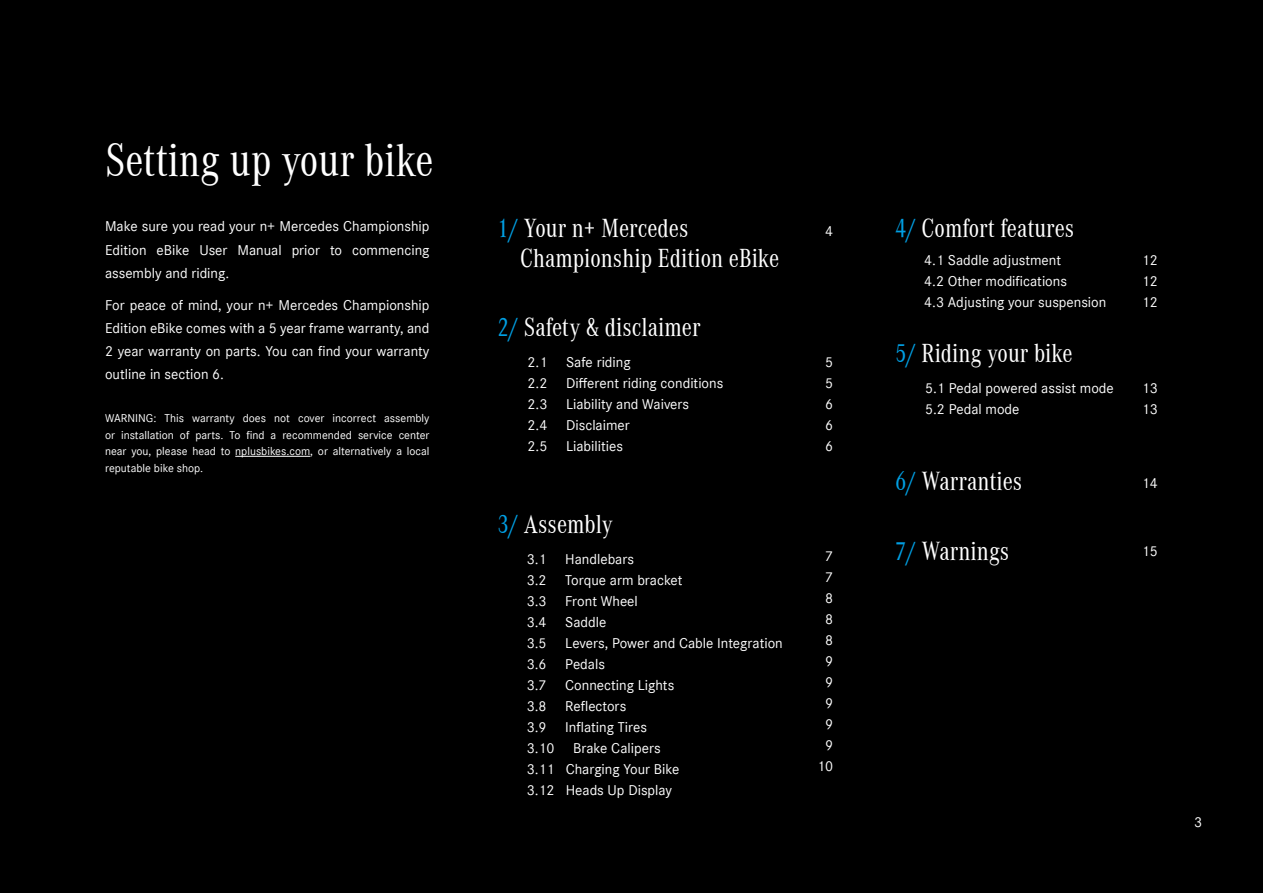
<style>
.page{position:relative;width:1263px;height:893px;background:#000}
.page>*{position:absolute;margin:0;border:0;box-sizing:border-box;transform-origin:0 0}
.t1{font:48px "Daimler CAC";color:#fff}
.t2{font:27px "Daimler CAC";color:#fff}
.Body_Copy_10pt_white{font:15px/23.2px "Daimler CS";color:#fff;text-align:justify}
.Body_Copy_8pt_white{font:12px/16.5px "Daimler CS";color:#fff;text-align:justify}
.s1{color:#009fe3}
</style>
<div class="page">
<hr style="left:235px;top:456px;width:75px;height:1px;background:#fff">
<p class="t1" style="left:105px;top:127px;width:330px">Setting up your bike</p>
<p class="Body_Copy_10pt_white" style="left:105px;top:214px;width:326px">Make sure you read your n+ Mercedes Championship Edition eBike User Manual prior to commencing assembly and riding.</p>
<p class="Body_Copy_10pt_white" style="left:105px;top:292px;width:326px">For peace of mind, your n+ Mercedes Championship Edition eBike comes with a 5 year frame warranty, and 2 year warranty on parts. You can find your warranty outline in section 6.</p>
<p class="Body_Copy_8pt_white" style="left:105px;top:409px;width:326px">WARNING: This warranty does not cover incorrect assembly or installation of parts. To find a recommended service center near you, please head to nplusbikes.com, or alternatively a local reputable bike shop.</p>
<p class="t2" style="left:497px;top:210px;width:192px"><span class="s1">1/</span> Your n+ Mercedes</p>
<p class="t2" style="left:520px;top:240px;width:260px">Championship Edition eBike</p>
<p class="t2" style="left:497px;top:309px;width:204px"><span class="s1">2/</span> Safety &amp; disclaimer</p>
<p class="Body_Copy_10pt_white" style="left:527px;top:350px;width:21px">2.1</p>
<p class="Body_Copy_10pt_white" style="left:566px;top:350px;width:66px">Safe riding</p>
<p class="Body_Copy_10pt_white" style="left:527px;top:371px;width:21px">2.2</p>
<p class="Body_Copy_10pt_white" style="left:566px;top:371px;width:159px">Different riding conditions</p>
<p class="Body_Copy_10pt_white" style="left:527px;top:392px;width:21px">2.3</p>
<p class="Body_Copy_10pt_white" style="left:566px;top:392px;width:125px">Liability and Waivers</p>
<p class="Body_Copy_10pt_white" style="left:527px;top:413px;width:21px">2.4</p>
<p class="Body_Copy_10pt_white" style="left:566px;top:413px;width:65px">Disclaimer</p>
<p class="Body_Copy_10pt_white" style="left:527px;top:434px;width:21px">2.5</p>
<p class="Body_Copy_10pt_white" style="left:566px;top:434px;width:59px">Liabilities</p>
<p class="t2" style="left:497px;top:506px;width:117px"><span class="s1">3/</span> Assembly</p>
<p class="Body_Copy_10pt_white" style="left:527px;top:546px;width:109px">3.1 Handlebars</p>
<p class="Body_Copy_10pt_white" style="left:527px;top:567px;width:157px">3.2 Torque arm bracket</p>
<p class="Body_Copy_10pt_white" style="left:527px;top:588px;width:113px">3.3 Front Wheel</p>
<p class="Body_Copy_10pt_white" style="left:527px;top:609px;width:81px">3.4 Saddle</p>
<p class="Body_Copy_10pt_white" style="left:527px;top:630px;width:258px">3.5 Levers, Power and Cable Integration</p>
<p class="Body_Copy_10pt_white" style="left:527px;top:651px;width:80px">3.6 Pedals</p>
<p class="Body_Copy_10pt_white" style="left:527px;top:672px;width:149px">3.7 Connecting Lights</p>
<p class="Body_Copy_10pt_white" style="left:527px;top:693px;width:101px">3.8 Reflectors</p>
<p class="Body_Copy_10pt_white" style="left:527px;top:714px;width:122px">3.9 Inflating Tires</p>
<p class="Body_Copy_10pt_white" style="left:527px;top:735px;width:29px">3.10</p>
<p class="Body_Copy_10pt_white" style="left:573px;top:735px;width:89px">Brake Calipers</p>
<p class="Body_Copy_10pt_white" style="left:527px;top:756px;width:154px">3.11 Charging Your Bike</p>
<p class="Body_Copy_10pt_white" style="left:527px;top:777px;width:147px">3.12 Heads Up Display</p>
<p class="Body_Copy_10pt_white" style="left:825px;top:218px;width:9px">4</p>
<p class="Body_Copy_10pt_white" style="left:825px;top:350px;width:9px">5</p>
<p class="Body_Copy_10pt_white" style="left:825px;top:371px;width:9px">5</p>
<p class="Body_Copy_10pt_white" style="left:825px;top:392px;width:9px">6</p>
<p class="Body_Copy_10pt_white" style="left:825px;top:413px;width:9px">6</p>
<p class="Body_Copy_10pt_white" style="left:825px;top:434px;width:9px">6</p>
<p class="Body_Copy_10pt_white" style="left:825px;top:543px;width:9px">7</p>
<p class="Body_Copy_10pt_white" style="left:825px;top:564px;width:9px">7</p>
<p class="Body_Copy_10pt_white" style="left:825px;top:585px;width:9px">8</p>
<p class="Body_Copy_10pt_white" style="left:825px;top:606px;width:9px">8</p>
<p class="Body_Copy_10pt_white" style="left:825px;top:627px;width:9px">8</p>
<p class="Body_Copy_10pt_white" style="left:825px;top:648px;width:9px">9</p>
<p class="Body_Copy_10pt_white" style="left:825px;top:669px;width:9px">9</p>
<p class="Body_Copy_10pt_white" style="left:825px;top:690px;width:9px">9</p>
<p class="Body_Copy_10pt_white" style="left:825px;top:711px;width:9px">9</p>
<p class="Body_Copy_10pt_white" style="left:825px;top:732px;width:9px">9</p>
<p class="Body_Copy_10pt_white" style="left:817px;top:753px;width:17px">10</p>
<p class="t2" style="left:895px;top:210px;width:181px"><span class="s1">4/</span> Comfort features</p>
<p class="Body_Copy_10pt_white" style="left:924px;top:247px;width:138px">4.1 Saddle adjustment</p>
<p class="Body_Copy_10pt_white" style="left:924px;top:268px;width:144px">4.2 Other modifications</p>
<p class="Body_Copy_10pt_white" style="left:924px;top:289px;width:184px">4.3 Adjusting your suspension</p>
<p class="t2" style="left:895px;top:335px;width:179px"><span class="s1">5/</span> Riding your bike</p>
<p class="Body_Copy_10pt_white" style="left:925px;top:375px;width:190px">5.1 Pedal powered assist mode</p>
<p class="Body_Copy_10pt_white" style="left:925px;top:396px;width:96px">5.2 Pedal mode</p>
<p class="t2" style="left:895px;top:463px;width:129px"><span class="s1">6/</span> Warranties</p>
<p class="t2" style="left:895px;top:532px;width:116px"><span class="s1">7/</span> Warnings</p>
<p class="Body_Copy_10pt_white" style="left:1142px;top:247px;width:17px">12</p>
<p class="Body_Copy_10pt_white" style="left:1142px;top:268px;width:17px">12</p>
<p class="Body_Copy_10pt_white" style="left:1142px;top:289px;width:17px">12</p>
<p class="Body_Copy_10pt_white" style="left:1142px;top:375px;width:17px">13</p>
<p class="Body_Copy_10pt_white" style="left:1142px;top:396px;width:17px">13</p>
<p class="Body_Copy_10pt_white" style="left:1142px;top:471px;width:17px">14</p>
<p class="Body_Copy_10pt_white" style="left:1142px;top:538px;width:17px">15</p>
<p class="Body_Copy_10pt_white" style="left:1194px;top:810px;width:9px">3</p>
</div>
